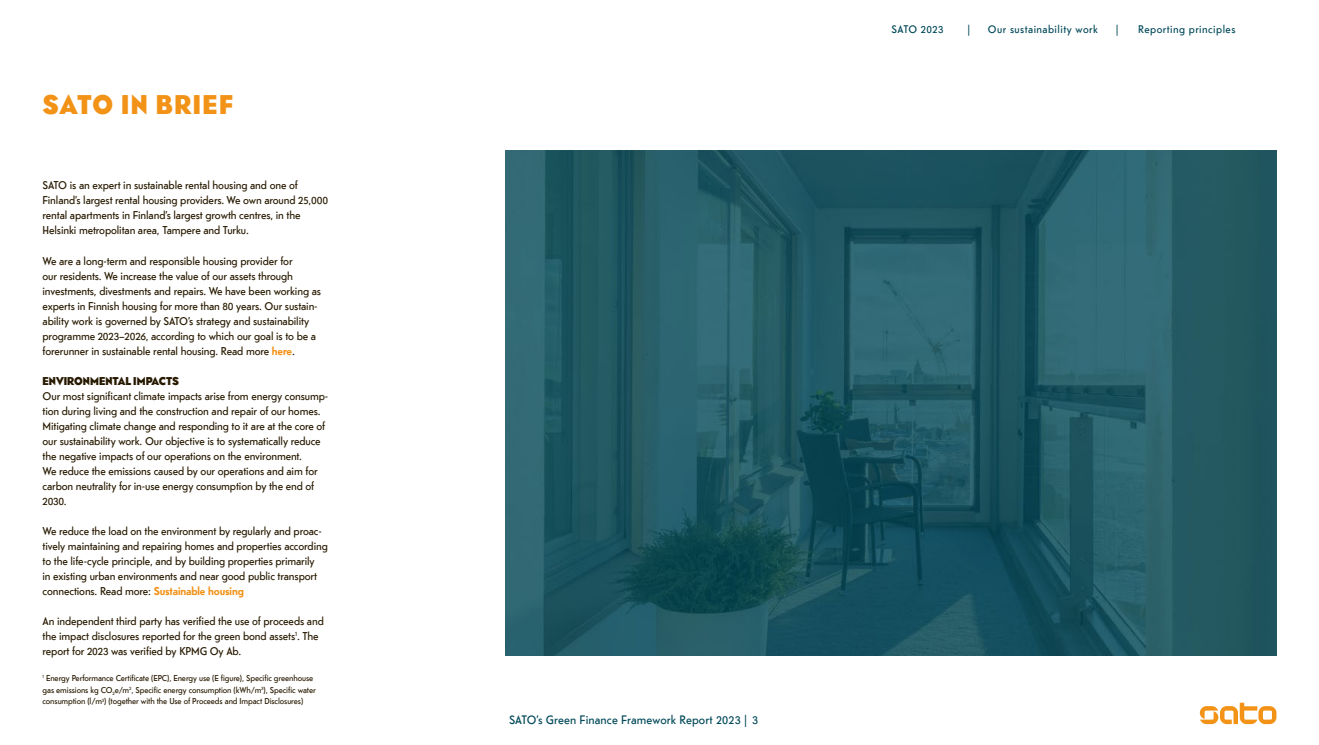
<style>
.page{position:relative;width:1319px;height:745px;background:#fff}
.page>*{position:absolute;margin:0;border:0;box-sizing:border-box;transform-origin:0 0}
.t1{font:900 27.5px "Telefon Web";letter-spacing:.04em;color:#f29318}
.t2{font:12.5px "Telefon Web";letter-spacing:.01em;color:#024959}
.t3{font:11.5px/15px "Telefon Web";letter-spacing:-.01em;color:#281a01}
.t4{font:900 11.5px "Telefon Web";color:#281a01}
.t5{font:11.25px "Telefon Web";letter-spacing:.04em;color:#024959}
.t6{font:8.75px/11.9px "Telefon Web";letter-spacing:-.01em;color:#281a01}
.s1{font-weight:700;color:#f29117}
</style>
<div class="page">
<svg style="left:1199px;top:702px;width:77px;height:21px"></svg>
<img style="left:505px;top:151px;width:771px;height:503px">
<h1 class="t1" style="left:43px;top:87px;width:192px">SATO IN BRIEF</h1>
<p class="t3" style="left:43px;top:178px;width:287px">SATO is an expert in sustainable rental housing and one of Finland’s largest rental housing providers. We own around 25,000 rental apartments in Finland’s largest growth centres, in the Helsinki metropolitan area, Tampere and Turku.</p>
<p class="t3" style="left:43px;top:252px;width:280px">We are a long-term and responsible housing provider for<br>our residents. We increase the value of our assets through investments, divestments and repairs. We have been working as experts in Finnish housing for more than 80 years. Our sustain&shy;ability work is governed by SATO’s strategy and sustainability programme 2023−2026, according to which our goal is to be a forerunner in sustainable rental housing. Read more <span class="s1">here</span>.</p>
<p class="t4" style="left:43px;top:373px;width:138px">ENVIRONMENTAL IMPACTS</p>
<p class="t3" style="left:43px;top:387px;width:287px">Our most significant climate impacts arise from energy consump&shy;tion during living and the construction and repair of our homes.<br>Mitigating climate change and responding to it are at the core of our sustainability work. Our objective is to systematically reduce the negative impacts of our operations on the environment.<br>We reduce the emissions caused by our operations and aim for carbon neutrality for in-use energy consumption by the end of 2030.</p>
<p class="t3" style="left:43px;top:522px;width:287px">We reduce the load on the environment by regularly and proac&shy;tively maintaining and repairing homes and properties according to the life-cycle principle, and by building properties primarily<br>in existing urban environments and near good public transport connections. Read more: <span class="s1">Sustainable housing</span></p>
<p class="t3" style="left:43px;top:612px;width:283px">An independent third party has verified the use of proceeds and the impact disclosures reported for the green bond assets<sup>1</sup>. The report for 2023 was verified by KPMG Oy Ab.</p>
<p class="t6" style="left:43px;top:671px;width:275px"><sup>1</sup> Energy Performance Certificate (EPC), Energy use (E figure), Specific greenhouse gas emissions kg CO<sub>2</sub>e/m<sup>2</sup>, Specific energy consumption (kWh/m<sup>3</sup>), Specific water consumption (l/m<sup>3</sup>) (together with the Use of Proceeds and Impact Disclosures)</p>
<p class="t5" style="left:891px;top:22px;width:53px">SATO 2023</p>
<p class="t5" style="left:967px;top:22px;width:4px">|</p>
<p class="t5" style="left:987px;top:22px;width:111px">Our sustainability work</p>
<p class="t5" style="left:1115px;top:22px;width:4px">|</p>
<p class="t5" style="left:1137px;top:22px;width:99px">Reporting principles</p>
<p class="t2" style="left:509px;top:711px;width:250px">SATO’s Green Finance Framework Report 2023 | 3</p>
</div>
